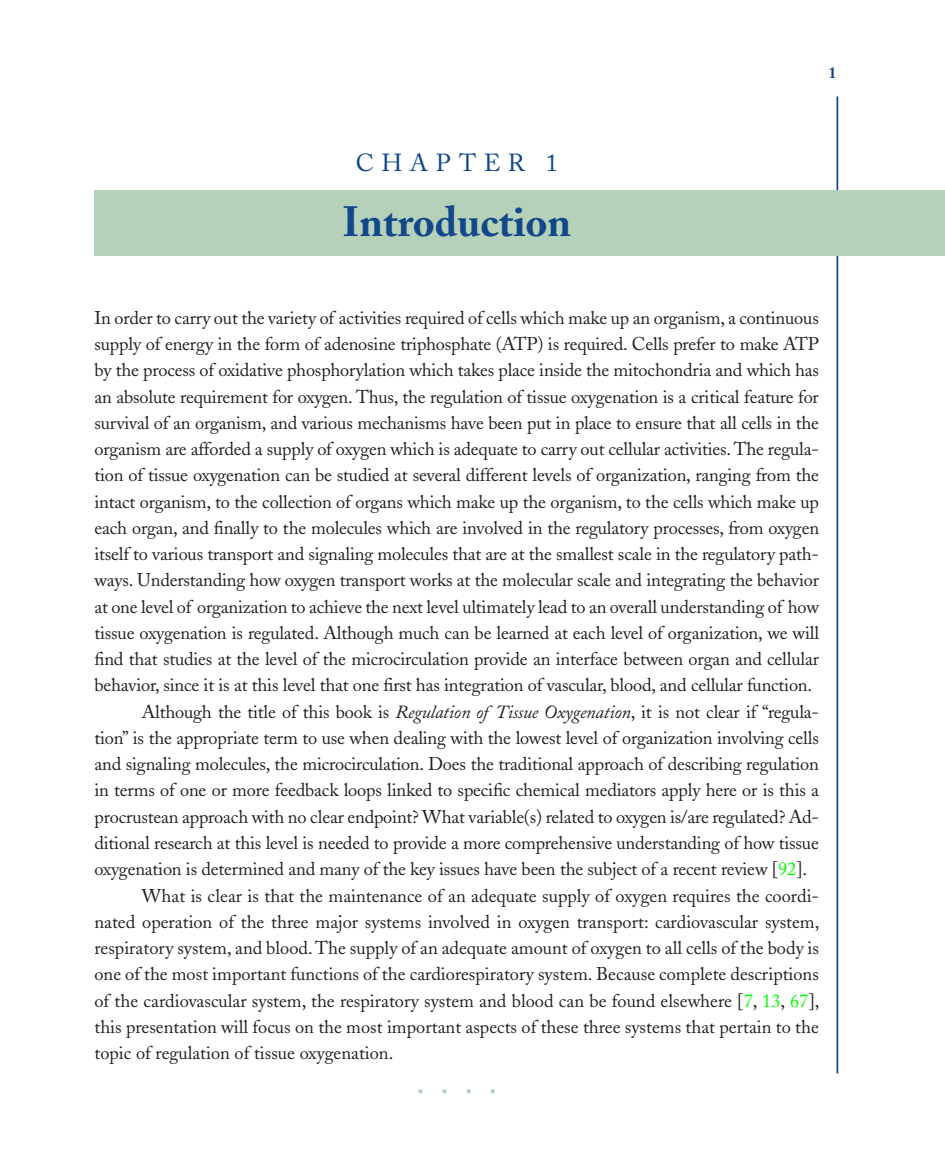
<style>
.page{position:relative;width:945px;height:1166px;background:#fff}
.page>*{position:absolute;margin:0;border:0;box-sizing:border-box;transform-origin:0 0}
.t1{font:700 42px "Adobe Caslon";color:#124889}
.t2{font:24.5px "Adobe Caslon";color:#124889}
.t3{font:18.38px "Adobe Caslon";letter-spacing:-.01em;color:#231f20}
.t4{font:18.38px "Adobe Caslon";color:#b6d1ba}
.s1{font-style:italic}
.s2{color:#0f0}
</style>
<div class="page">
<hr style="left:836px;top:96px;width:2px;height:977px;background:#124889">
<div style="left:94px;top:190px;width:851px;height:65px;background:#b6d1ba"></div>
<h2 class="t2" style="left:356px;top:148px;width:26px">chapter</h2>
<h2 class="t2" style="left:546px;top:148px;width:14px">1</h2>
<h1 class="t1" style="left:342px;top:196px;width:231px">Introduction</h1>
<p class="t3" style="left:94px;top:307px;width:726px">In order to carry out the variety of activities required of cells which make up an organism, a continuous</p>
<p class="t3" style="left:94px;top:333px;width:726px">supply of energy in the form of adenosine triphosphate (ATP) is required. Cells prefer to make ATP</p>
<p class="t3" style="left:94px;top:359px;width:726px">by the process of oxidative phosphorylation which takes place inside the mitochondria and which has</p>
<p class="t3" style="left:94px;top:385px;width:726px">an absolute requirement for oxygen. Thus, the regulation of tissue oxygenation is a critical feature for</p>
<p class="t3" style="left:94px;top:412px;width:726px">survival of an organism, and various mechanisms have been put in place to ensure that all cells in the</p>
<p class="t3" style="left:94px;top:438px;width:726px">organism are afforded a supply of oxygen which is adequate to carry out cellular activities. The regula-</p>
<p class="t3" style="left:94px;top:464px;width:726px">tion of tissue oxygenation can be studied at several different levels of organization, ranging from the</p>
<p class="t3" style="left:94px;top:490px;width:726px">intact organism, to the collection of organs which make up the organism, to the cells which make up</p>
<p class="t3" style="left:94px;top:517px;width:726px">each organ, and finally to the molecules which are involved in the regulatory processes, from oxygen</p>
<p class="t3" style="left:94px;top:543px;width:726px">itself to various transport and signaling molecules that are at the smallest scale in the regulatory path-</p>
<p class="t3" style="left:94px;top:569px;width:726px">ways. Understanding how oxygen transport works at the molecular scale and integrating the behavior</p>
<p class="t3" style="left:94px;top:595px;width:726px">at one level of organization to achieve the next level ultimately lead to an overall understanding of how</p>
<p class="t3" style="left:94px;top:622px;width:726px">tissue oxygenation is regulated. Although much can be learned at each level of organization, we will</p>
<p class="t3" style="left:94px;top:648px;width:726px">find that studies at the level of the microcirculation provide an interface between organ and cellular</p>
<p class="t3" style="left:94px;top:674px;width:719px">behavior, since it is at this level that one first has integration of vascular, blood, and cellular function.</p>
<p class="t3" style="left:142px;top:700px;width:679px">Although the title of this book is <span class="s1">Regulation of Tissue Oxygenation</span>, it is not clear if “regula-</p>
<p class="t3" style="left:94px;top:727px;width:726px">tion” is the appropriate term to use when dealing with the lowest level of organization involving cells</p>
<p class="t3" style="left:94px;top:753px;width:726px">and signaling molecules, the microcirculation. Does the traditional approach of describing regulation</p>
<p class="t3" style="left:94px;top:779px;width:726px">in terms of one or more feedback loops linked to specific chemical mediators apply here or is this a</p>
<p class="t3" style="left:94px;top:805px;width:726px">procrustean approach with no clear endpoint? What variable(s) related to oxygen is/are regulated? Ad-</p>
<p class="t3" style="left:94px;top:832px;width:726px">ditional research at this level is needed to provide a more comprehensive understanding of how tissue</p>
<p class="t3" style="left:94px;top:858px;width:714px">oxygenation is determined and many of the key issues have been the subject of a recent review [<span class="s2">92</span>].</p>
<p class="t3" style="left:142px;top:884px;width:679px">What is clear is that the maintenance of an adequate supply of oxygen requires the coordi-</p>
<p class="t3" style="left:94px;top:910px;width:726px">nated operation of the three major systems involved in oxygen transport: cardiovascular system,</p>
<p class="t3" style="left:94px;top:937px;width:726px">respiratory system, and blood. The supply of an adequate amount of oxygen to all cells of the body is</p>
<p class="t3" style="left:94px;top:963px;width:726px">one of the most important functions of the cardiorespiratory system. Because complete descriptions</p>
<p class="t3" style="left:94px;top:989px;width:727px">of the cardiovascular system, the respiratory system and blood can be found elsewhere [<span class="s2">7</span>, <span class="s2">13</span>, <span class="s2">67</span>],</p>
<p class="t3" style="left:94px;top:1015px;width:726px">this presentation will focus on the most important aspects of these three systems that pertain to the</p>
<p class="t3" style="left:94px;top:1042px;width:300px">topic of regulation of tissue oxygenation.</p>
<p class="t4" style="left:417px;top:1081px;width:80px">••••</p>
</div>
